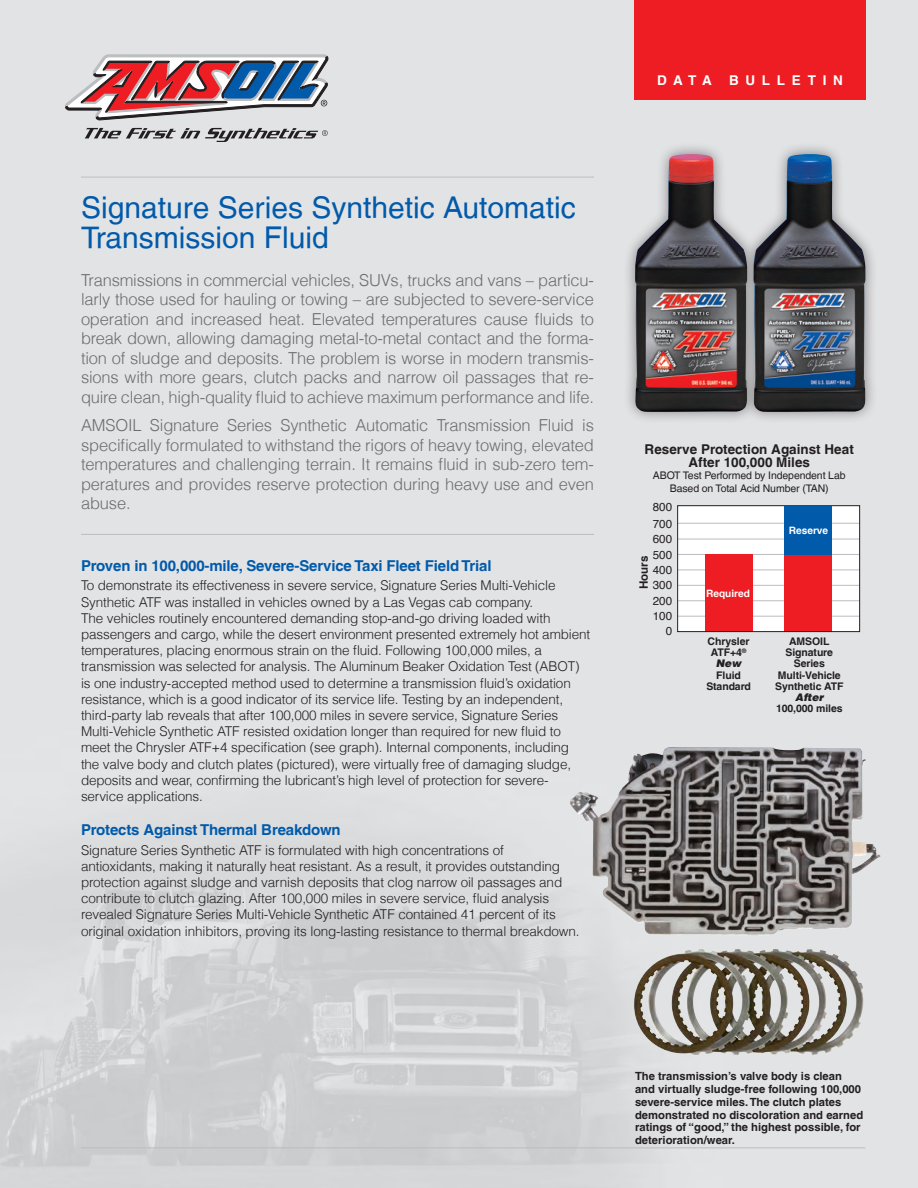
<style>
.page{position:relative;width:918px;height:1188px;background:#fff}
.page>*{position:absolute;margin:0;border:0;box-sizing:border-box;transform-origin:0 0}
.t1{font:30px/30px "Helvetica LT";color:#015aaa}
.t2{font:300 16.5px/19.5px "Helvetica LT";letter-spacing:-.01em;color:#6c6d70;text-align:justify}
.t3{font:700 15px "Helvetica LT";letter-spacing:-.01em;color:#015aaa}
.t4{font:300 13.5px/16.2px "Helvetica LT";letter-spacing:-.01em;color:#231f20}
.t5{font:700 13.5px/12.8px "Helvetica LT";color:#231f20;text-align:center}
.t6{font:700 13.5px "Helvetica LT";letter-spacing:.5em;color:#fff}
.t7{font:11.55px "Helvetica";color:#231f20}
.t8{font:700 11.55px "Helvetica";color:#231f20}
.t9{font:700 11.25px/12.8px "Helvetica LT";color:#231f20}
.t10{font:700 10.5px/11.2px "Helvetica LT";letter-spacing:-.01em;color:#231f20;text-align:center}
.t11{font:10.5px/12.6px "Helvetica LT";letter-spacing:-.01em;color:#231f20;text-align:center}
.t12{font:italic 900 10.5px "Helvetica LT";letter-spacing:-.01em;color:#231f20}
.t13{font:700 10.2px "Helvetica";color:#fff}
.s1{font-weight:900;font-style:italic}
</style>
<div class="page">
<svg style="left:65px;top:55px;width:263px;height:87px"></svg>
<hr style="left:81px;top:534px;width:513px;height:1px;background:#bcbdc0">
<hr style="left:81px;top:1148px;width:785px;height:1px;background:#bcbdc0">
<hr style="left:81px;top:177px;width:513px;height:1px;background:#bcbdc0">
<div style="left:634px;top:0;width:232px;height:100px;background:#ee1d23"></div>
<hr style="left:678px;top:554px;width:182px;height:1px;background:#bcbdc0">
<hr style="left:678px;top:585px;width:182px;height:1px;background:#bcbdc0">
<hr style="left:678px;top:616px;width:182px;height:1px;background:#bcbdc0">
<hr style="left:678px;top:539px;width:182px;height:1px;background:#bcbdc0">
<hr style="left:678px;top:600px;width:182px;height:1px;background:#bcbdc0">
<hr style="left:678px;top:570px;width:182px;height:1px;background:#bcbdc0">
<hr style="left:678px;top:523px;width:182px;height:1px;background:#bcbdc0">
<div style="left:705px;top:554px;width:47px;height:78px;background:#ee1d23"></div>
<div style="left:785px;top:554px;width:47px;height:78px;background:#ee1d23"></div>
<div style="left:677px;top:505px;width:183px;height:127px;border:1px solid #231f20"></div>
<div style="left:785px;top:506px;width:47px;height:48px;background:#015aaa"></div>
<img style="left:569px;top:747px;width:311px;height:189px">
<img style="left:622px;top:939px;width:250px;height:124px">
<div style="left:623px;top:142px;width:137px;height:283px;background:#231f20;opacity:.5"></div>
<img style="left:635px;top:154px;width:106px;height:258px">
<div style="left:741px;top:142px;width:137px;height:283px;background:#231f20;opacity:.5"></div>
<img style="left:753px;top:154px;width:113px;height:258px">
<h1 class="t1" style="left:81px;top:192px;width:496px">Signature Series Synthetic Automatic<br>Transmission Fluid</h1>
<p class="t2" style="left:81px;top:270px;width:515px">Transmissions in commercial vehicles, SUVs, trucks and vans – particu&shy;larly those used for hauling or towing – are subjected to severe-service operation and increased heat. Elevated temperatures cause fluids to break down, allowing damaging metal-to-metal contact and the forma&shy;tion of sludge and deposits. The problem is worse in modern transmis&shy;sions with more gears, clutch packs and narrow oil passages that re&shy;quire clean, high-quality fluid to achieve maximum performance and life.</p>
<p class="t2" style="left:81px;top:415px;width:515px">AMSOIL Signature Series Synthetic Automatic Transmission Fluid is specifically formulated to withstand the rigors of heavy towing, elevated temperatures and challenging terrain. It remains fluid in sub-zero tem&shy;peratures and provides reserve protection during heavy use and even abuse.</p>
<p class="t3" style="left:81px;top:557px;width:412px">Proven in 100,000-mile, Severe-Service Taxi Fleet Field Trial</p>
<p class="t4" style="left:81px;top:577px;width:511px">To demonstrate its effectiveness in severe service, Signature Series Multi-Vehicle Synthetic ATF was installed in vehicles owned by a Las Vegas cab company.<br>The vehicles routinely encountered demanding stop-and-go driving loaded with passengers and cargo, while the desert environment presented extremely hot ambient temperatures, placing enormous strain on the fluid. Following 100,000 miles, a transmission was selected for analysis. The Aluminum Beaker Oxidation Test (ABOT) is one industry-accepted method used to determine a transmission fluid’s oxidation resistance, which is a good indicator of its service life. Testing by an independent, third-party lab reveals that after 100,000 miles in severe service, Signature Series Multi-Vehicle Synthetic ATF resisted oxidation longer than required for new fluid to meet the Chrysler ATF+4 specification (see graph). Internal components, including the valve body and clutch plates (pictured), were virtually free of damaging sludge, deposits and wear, confirming the lubricant’s high level of protection for severe&shy;service applications.</p>
<p class="t3" style="left:81px;top:821px;width:261px">Protects Against Thermal Breakdown</p>
<p class="t4" style="left:81px;top:842px;width:500px">Signature Series Synthetic ATF is formulated with high concentrations of antioxidants, making it naturally heat resistant. As a result, it provides outstanding protection against sludge and varnish deposits that clog narrow oil passages and contribute to clutch glazing. After 100,000 miles in severe service, fluid analysis revealed Signature Series Multi-Vehicle Synthetic ATF contained 41 percent of its original oxidation inhibitors, proving its long-lasting resistance to thermal breakdown.</p>
<p class="t6" style="left:657px;top:72px;width:56px">DATA</p>
<p class="t6" style="left:729px;top:72px;width:115px">BULLETIN</p>
<p class="t5" style="left:645px;top:443px;width:211px">Reserve Protection Against Heat<br>After 100,000 Miles</p>
<p class="t11" style="left:653px;top:469px;width:194px">ABOT Test Performed by Independent Lab<br>Based on Total Acid Number (TAN)</p>
<p class="t7" style="left:653px;top:498px;width:21px">800</p>
<p class="t7" style="left:653px;top:515px;width:21px">700</p>
<p class="t7" style="left:653px;top:530px;width:21px">600</p>
<p class="t7" style="left:653px;top:546px;width:21px">500</p>
<p class="t8" style="left:634px;top:589px;width:35px;rotate:-90deg">Hours</p>
<p class="t7" style="left:653px;top:561px;width:21px">400</p>
<p class="t7" style="left:653px;top:576px;width:21px">300</p>
<p class="t7" style="left:653px;top:592px;width:21px">200</p>
<p class="t7" style="left:653px;top:607px;width:21px">100</p>
<p class="t7" style="left:666px;top:622px;width:8px">0</p>
<p class="t13" style="left:706px;top:585px;width:46px">Required</p>
<p class="t10" style="left:708px;top:635px;width:43px">Chrysler<br>ATF+4<sup>®<br></sup><span class="s1">New</span></p>
<p class="t10" style="left:706px;top:669px;width:46px">Fluid<br>Standard</p>
<p class="t13" style="left:789px;top:522px;width:41px">Reserve</p>
<p class="t10" style="left:775px;top:635px;width:70px">AMSOIL<br>Signature<br>Series<br>Multi-Vehicle<br>Synthetic ATF</p>
<p class="t12" style="left:795px;top:691px;width:30px">After</p>
<p class="t10" style="left:776px;top:703px;width:68px">100,000 miles</p>
<p class="t9" style="left:635px;top:1070px;width:230px">The transmission’s valve body is clean and virtually sludge-free following 100,000 severe-service miles. The clutch plates demonstrated no discoloration and earned ratings of “good,” the highest possible, for deterioration/wear.</p>
</div>
